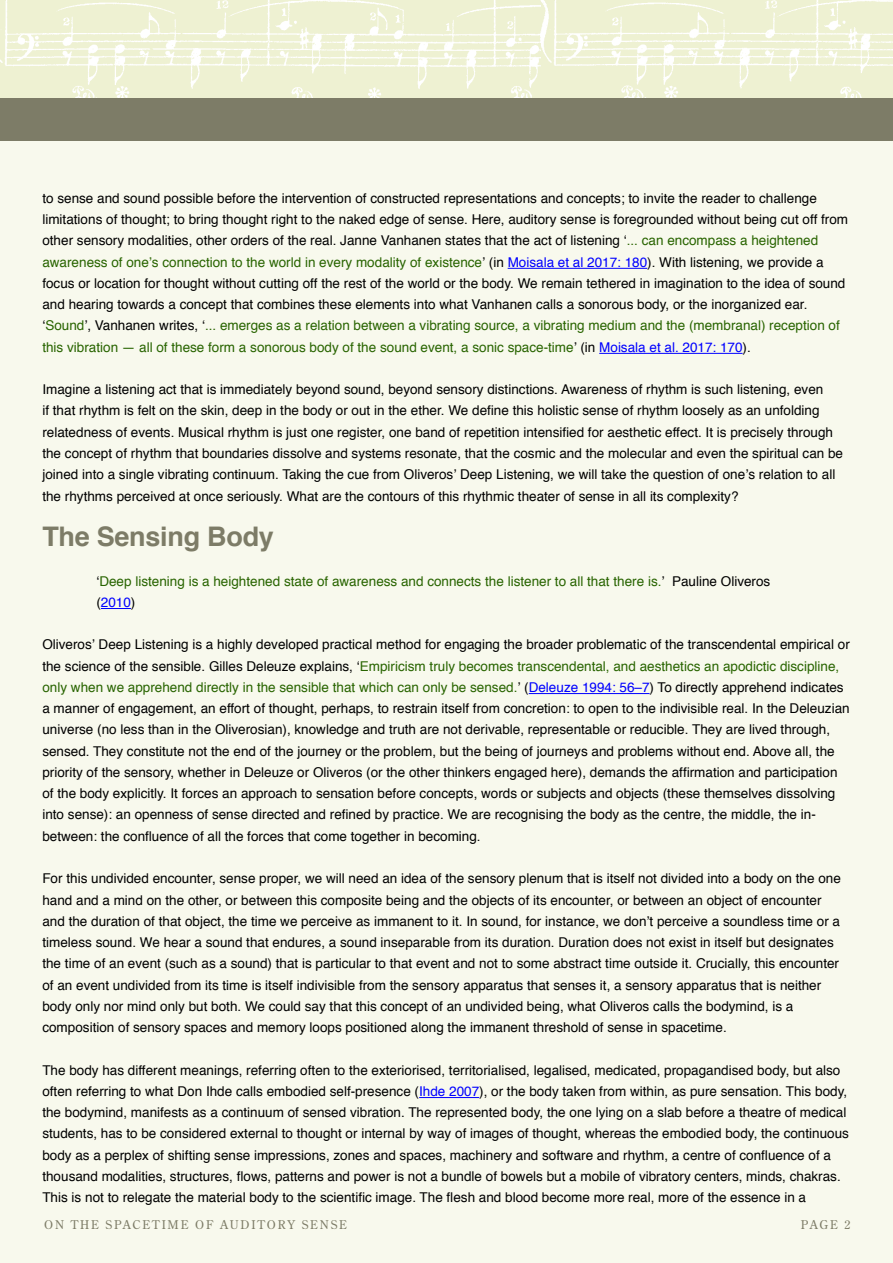
<style>
.page{position:relative;width:893px;height:1263px;background:#f8f9ed}
.page>*{position:absolute;margin:0;border:0;box-sizing:border-box;transform-origin:0 0}
.Sub-Heading_Text{font:700 27px "Helvetica";letter-spacing:-.01em;color:#7d7c67}
.t1{font:13.5px/21.3px "Helvetica";color:#000}
.t2{font:13.5px/21.3px "Helvetica";color:#286400}
.t3{font:12px "Century Old Style Std";letter-spacing:.15em;color:#7d7c67}
.s1{color:#286400}
.s2{color:#00f}
.s3{color:#000}
</style>
<div class="page">
<img style="left:0;top:0;width:505px;height:98px">
<img style="left:505px;top:0;width:388px;height:98px">
<div style="left:0;top:98px;width:893px;height:43px;background:#7d7c67"></div>
<hr style="left:508px;top:268px;width:139px;height:1px;background:#00f">
<hr style="left:599px;top:353px;width:144px;height:1px;background:#00f">
<hr style="left:101px;top:608px;width:30px;height:1px;background:#00f">
<hr style="left:529px;top:693px;width:121px;height:1px;background:#00f">
<hr style="left:419px;top:1097px;width:60px;height:1px;background:#00f">
<p class="t1" style="left:42px;top:188px;width:807px">to sense and sound possible before the intervention of constructed representations and concepts; to invite the reader to challenge limitations of thought; to bring thought right to the naked edge of sense. Here, auditory sense is foregrounded without being cut off from other sensory modalities, other orders of the real. Janne Vanhanen states that the act of listening ‘<span class="s1">... can encompass a heightened awareness of one’s connection to the world in every modality of existence</span>’ (in <span class="s2">Moisala et al 2017: 180</span>). With listening, we provide a focus or location for thought without cutting off the rest of the world or the body. We remain tethered in imagination to the idea of sound and hearing towards a concept that combines these elements into what Vanhanen calls a sonorous body, or the inorganized ear. ‘<span class="s1">Sound</span>’, Vanhanen writes, ‘<span class="s1">... emerges as a relation between a vibrating source, a vibrating medium and the (membranal) reception of this vibration — all of these form a sonorous body of the sound event, a sonic space-time</span>’ (in <span class="s2">Moisala et al. 2017: 170</span>).</p>
<p class="t1" style="left:42px;top:379px;width:802px">Imagine a listening act that is immediately beyond sound, beyond sensory distinctions. Awareness of rhythm is such listening, even<br>if that rhythm is felt on the skin, deep in the body or out in the ether. We define this holistic sense of rhythm loosely as an unfolding relatedness of events. Musical rhythm is just one register, one band of repetition intensified for aesthetic effect. It is precisely through the concept of rhythm that boundaries dissolve and systems resonate, that the cosmic and the molecular and even the spiritual can be joined into a single vibrating continuum. Taking the cue from Oliveros’ Deep Listening, we will take the question of one’s relation to all the rhythms perceived at once seriously. What are the contours of this rhythmic theater of sense in all its complexity?</p>
<p class="Sub-Heading_Text" style="left:42px;top:514px;width:233px">The Sensing Body</p>
<p class="t2" style="left:96px;top:571px;width:675px"><span class="s3">‘</span>Deep listening is a heightened state of awareness and connects the listener to all that there is.<span class="s3">’ Pauline Oliveros (</span><span class="s2">2010</span><span class="s3">)</span></p>
<p class="t1" style="left:42px;top:634px;width:809px">Oliveros’ Deep Listening is a highly developed practical method for engaging the broader problematic of the transcendental empirical or the science of the sensible. Gilles Deleuze explains, ‘<span class="s1">Empiricism truly becomes transcendental, and aesthetics an apodictic discipline, only when we apprehend directly in the sensible that which can only be sensed.</span>’ (<span class="s2">Deleuze 1994: 56–7</span>) To directly apprehend indicates a manner of engagement, an effort of thought, perhaps, to restrain itself from concretion: to open to the indivisible real. In the Deleuzian universe (no less than in the Oliverosian), knowledge and truth are not derivable, representable or reducible. They are lived through, sensed. They constitute not the end of the journey or the problem, but the being of journeys and problems without end. Above all, the priority of the sensory, whether in Deleuze or Oliveros (or the other thinkers engaged here), demands the affirmation and participation of the body explicitly. It forces an approach to sensation before concepts, words or subjects and objects (these themselves dissolving into sense): an openness of sense directed and refined by practice. We are recognising the body as the centre, the middle, the in&shy;between: the confluence of all the forces that come together in becoming.</p>
<p class="t1" style="left:42px;top:868px;width:800px">For this undivided encounter, sense proper, we will need an idea of the sensory plenum that is itself not divided into a body on the one hand and a mind on the other, or between this composite being and the objects of its encounter, or between an object of encounter and the duration of that object, the time we perceive as immanent to it. In sound, for instance, we don’t perceive a soundless time or a timeless sound. We hear a sound that endures, a sound inseparable from its duration. Duration does not exist in itself but designates the time of an event (such as a sound) that is particular to that event and not to some abstract time outside it. Crucially, this encounter of an event undivided from its time is itself indivisible from the sensory apparatus that senses it, a sensory apparatus that is neither body only nor mind only but both. We could say that this concept of an undivided being, what Oliveros calls the bodymind, is a composition of sensory spaces and memory loops positioned along the immanent threshold of sense in spacetime.</p>
<p class="t1" style="left:42px;top:1059px;width:808px">The body has different meanings, referring often to the exteriorised, territorialised, legalised, medicated, propagandised body, but also often referring to what Don Ihde calls embodied self-presence (<span class="s2">Ihde 2007</span>), or the body taken from within, as pure sensation. This body, the bodymind, manifests as a continuum of sensed vibration. The represented body, the one lying on a slab before a theatre of medical students, has to be considered external to thought or internal by way of images of thought, whereas the embodied body, the continuous body as a perplex of shifting sense impressions, zones and spaces, machinery and software and rhythm, a centre of confluence of a thousand modalities, structures, flows, patterns and power is not a bundle of bowels but a mobile of vibratory centers, minds, chakras.<br>This is not to relegate the material body to the scientific image. The flesh and blood become more real, more of the essence in a</p>
<p class="t3" style="left:44px;top:1217px;width:305px">ON THE SPACETIME OF AUDITORY SENSE</p>
<p class="t3" style="left:801px;top:1217px;width:51px">PAGE 2</p>
</div>
